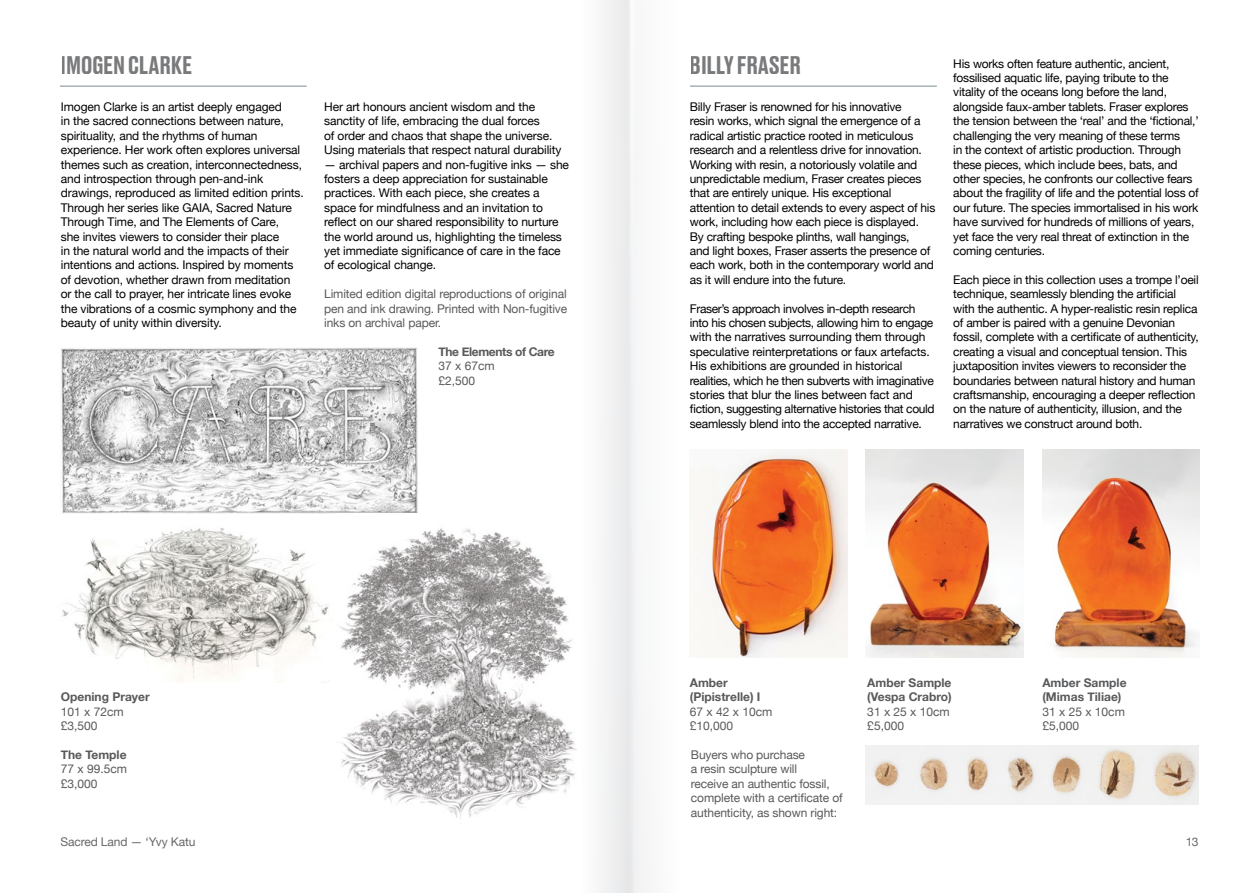
<style>
.page{position:relative;width:1259px;height:893px;background:#fff}
.page>*{position:absolute;margin:0;border:0;box-sizing:border-box;transform-origin:0 0}
.t1{font:500 24px "Druk Text Trial";letter-spacing:-.015em;color:#58595b}
.t2{font:12px/14.4px "Helvetica Neue";letter-spacing:-.02em;color:#000}
.t3{font:12px/14.4px "Helvetica Neue";letter-spacing:-.01em;color:#58595b}
.t4{font:700 12px/14.4px "Helvetica Neue";color:#58595b}
.t5{font:700 12px "Helvetica Neue";letter-spacing:-.03em;color:#58595b}
</style>
<div class="page">
<img style="left:865px;top:450px;width:158px;height:207px">
<img style="left:1042px;top:450px;width:157px;height:207px">
<img style="left:690px;top:450px;width:157px;height:207px">
<img style="left:865px;top:746px;width:333px;height:58px">
<hr style="left:690px;top:86px;width:246px;height:1px;background:#768a90">
<img style="left:62px;top:528px;width:267px;height:153px">
<img style="left:61px;top:348px;width:357px;height:166px">
<img style="left:339px;top:528px;width:237px;height:296px">
<hr style="left:60px;top:86px;width:247px;height:1px;background:#768a90">
<h1 class="t1" style="left:61px;top:55px;width:133px">IMOGEN CLARKE</h1>
<p class="t2" style="left:61px;top:100px;width:244px">Imogen Clarke is an artist deeply engaged<br>in the sacred connections between nature, spirituality, and the rhythms of human experience. Her work often explores universal themes such as creation, interconnectedness, and introspection through pen-and-ink drawings, reproduced as limited edition prints.<br>Through her series like GAIA, Sacred Nature Through Time, and The Elements of Care,<br>she invites viewers to consider their place<br>in the natural world and the impacts of their intentions and actions. Inspired by moments of devotion, whether drawn from meditation or the call to prayer, her intricate lines evoke the vibrations of a cosmic symphony and the beauty of unity within diversity.</p>
<p class="t2" style="left:324px;top:100px;width:239px">Her art honours ancient wisdom and the sanctity of life, embracing the dual forces<br>of order and chaos that shape the universe.<br>Using materials that respect natural durability</p>
<p class="t2" style="left:324px;top:158px;width:246px">— archival papers and non-fugitive inks — she fosters a deep appreciation for sustainable practices. With each piece, she creates a space for mindfulness and an invitation to reflect on our shared responsibility to nurture the world around us, highlighting the timeless yet immediate significance of care in the face of ecological change.</p>
<p class="t3" style="left:324px;top:287px;width:245px;text-align:justify">Limited edition digital reproductions of original pen and ink drawing. Printed with Non-fugitive inks on archival paper.</p>
<p class="t5" style="left:438px;top:342px;width:118px">The Elements of Care</p>
<p class="t3" style="left:438px;top:359px;width:58px">37 x 67cm £2,500</p>
<p class="t4" style="left:61px;top:690px;width:90px">Opening Prayer</p>
<p class="t3" style="left:61px;top:705px;width:64px">101 x 72cm £3,500</p>
<p class="t4" style="left:61px;top:748px;width:67px">The Temple</p>
<p class="t3" style="left:61px;top:763px;width:68px">77 x 99.5cm £3,000</p>
<h1 class="t1" style="left:690px;top:55px;width:113px">BILLY FRASER</h1>
<p class="t2" style="left:690px;top:100px;width:247px">Billy Fraser is renowned for his innovative<br>resin works, which signal the emergence of a radical artistic practice rooted in meticulous research and a relentless drive for innovation.<br>Working with resin, a notoriously volatile and unpredictable medium, Fraser creates pieces that are entirely unique. His exceptional attention to detail extends to every aspect of his work, including how each piece is displayed.<br>By crafting bespoke plinths, wall hangings,<br>and light boxes, Fraser asserts the presence of each work, both in the contemporary world and as it will endure into the future.</p>
<p class="t2" style="left:690px;top:302px;width:246px">Fraser’s approach involves in-depth research into his chosen subjects, allowing him to engage with the narratives surrounding them through speculative reinterpretations or faux artefacts.<br>His exhibitions are grounded in historical realities, which he then subverts with imaginative stories that blur the lines between fact and fiction, suggesting alternative histories that could seamlessly blend into the accepted narrative.</p>
<p class="t2" style="left:953px;top:57px;width:247px">His works often feature authentic, ancient, fossilised aquatic life, paying tribute to the vitality of the oceans long before the land, alongside faux-amber tablets. Fraser explores the tension between the ‘real’ and the ‘fictional,’ challenging the very meaning of these terms<br>in the context of artistic production. Through these pieces, which include bees, bats, and other species, he confronts our collective fears about the fragility of life and the potential loss of our future. The species immortalised in his work have survived for hundreds of millions of years, yet face the very real threat of extinction in the coming centuries.</p>
<p class="t2" style="left:953px;top:273px;width:247px">Each piece in this collection uses a trompe l’oeil technique, seamlessly blending the artificial with the authentic. A hyper-realistic resin replica of amber is paired with a genuine Devonian fossil, complete with a certificate of authenticity, creating a visual and conceptual tension. This juxtaposition invites viewers to reconsider the boundaries between natural history and human craftsmanship, encouraging a deeper reflection on the nature of authenticity, illusion, and the narratives we construct around both.</p>
<p class="t4" style="left:690px;top:676px;width:72px">Amber (Pipistrelle) I</p>
<p class="t3" style="left:690px;top:705px;width:84px">67 x 42 x 10cm £10,000</p>
<p class="t3" style="left:691px;top:748px;width:153px">Buyers who purchase<br>a resin sculpture will<br>receive an authentic fossil, complete with a certificate of authenticity, as shown right:</p>
<p class="t4" style="left:867px;top:676px;width:86px">Amber Sample (Vespa Crabro)</p>
<p class="t3" style="left:867px;top:705px;width:84px">31 x 25 x 10cm £5,000</p>
<p class="t4" style="left:1042px;top:676px;width:86px">Amber Sample (Mimas Tiliae)</p>
<p class="t3" style="left:1042px;top:705px;width:84px">31 x 25 x 10cm £5,000</p>
<p class="t2" style="left:60px;top:835px;width:136px">Sacred Land — ‘Yvy Katu</p>
<p class="t2" style="left:1185px;top:835px;width:15px">13</p>
</div>
